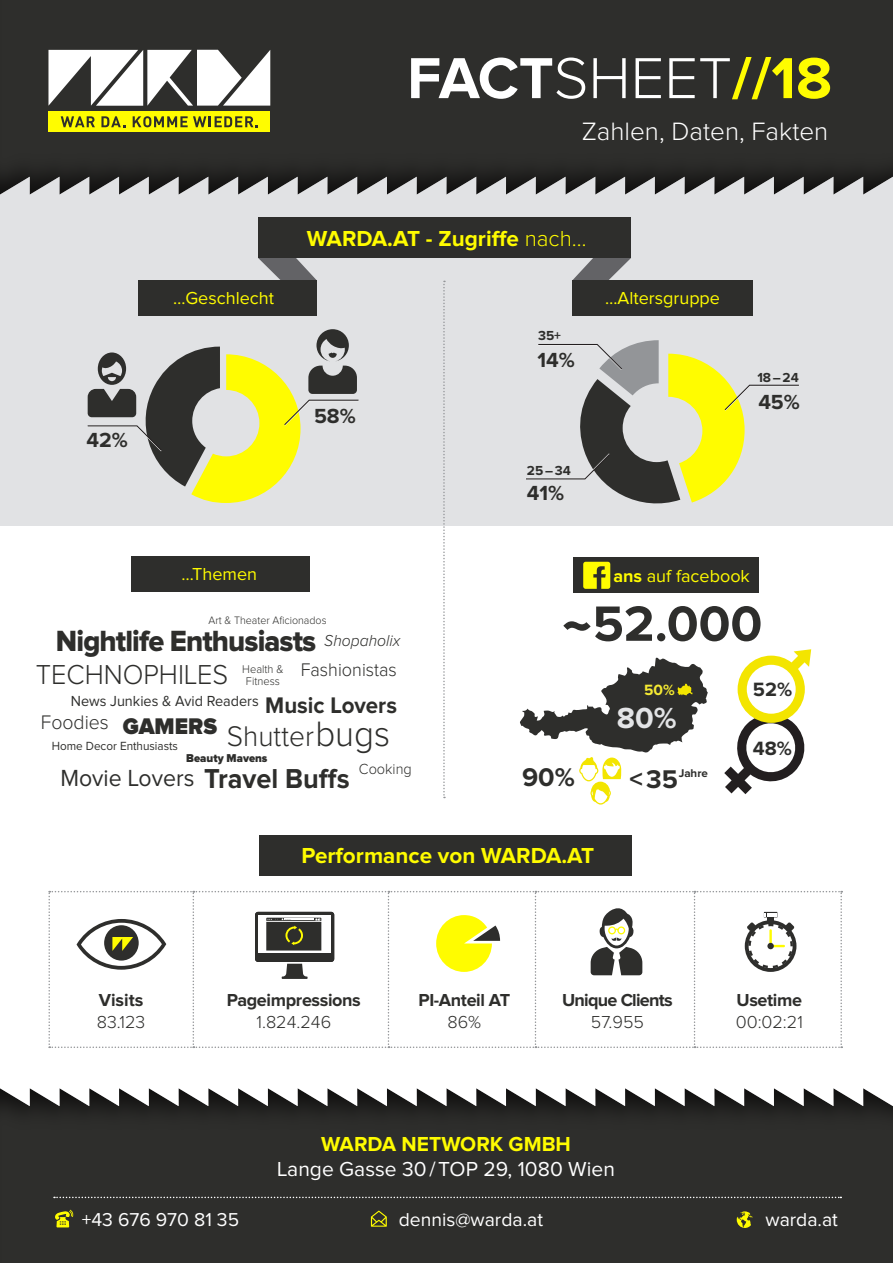
<style>
.page{position:relative;width:893px;height:1263px;background:#fff}
.page>*{position:absolute;margin:0;border:0;box-sizing:border-box;transform-origin:0 0}
.t1{font:300 59.85px "Proxima Nova";color:#fff}
.t2{font:700 51.3px "Proxima Nova";color:#2e2e2c}
.t3{font:300 36.6px "Proxima Nova";color:#2e2e2c;scale:.96 1}
.t4{font:30.3px "Proxima Nova Extrabld";letter-spacing:-.03em;color:#2e2e2c;scale:.96 1}
.t5{font:700 30.15px "Proxima Nova";color:#e3e4e6}
.t6{font:300 29.4px "Proxima Nova";color:#2e2e2c;scale:.96 1}
.t7{font:300 28.35px "Proxima Nova";color:#2e2e2c;scale:.96 1}
.t8{font:700 28.35px "Proxima Nova";color:#2e2e2c;scale:.96 1}
.t9{font:700 26.55px "Proxima Nova";color:#2e2e2c}
.t10{font:300 26.1px "Proxima Nova";color:#fff}
.t11{font:24.15px "Proxima Nova";color:#2e2e2c;scale:.96 1}
.t12{font:700 23.4px "Proxima Nova";color:#2e2e2c;scale:.96 1}
.t13{font:900 23.4px "Proxima Nova";color:#2e2e2c;scale:.96 1}
.t14{font:700 22.5px "Proxima Nova";color:#fffc00}
.t15{font:700 21.15px "Proxima Nova";color:#2e2e2c}
.t16{font:21px "Proxima Nova";color:#fff}
.t17{font:700 21px "Proxima Nova";color:#fffc00}
.t18{font:300 20.4px "Proxima Nova";color:#2e2e2c;scale:.96 1}
.t19{font:700 19.95px "Proxima Nova";color:#2e2e2c}
.t20{font:19.35px "Proxima Nova";color:#fff}
.t21{font:300 18.9px "Proxima Nova";color:#2e2e2c;scale:.96 1}
.t22{font:18px "Proxima Nova";color:#fffc00}
.t23{font:700 18px "Proxima Nova";letter-spacing:-.02em;color:#2e2e2c}
.t24{font:300 18px "Proxima Nova";color:#2e2e2c}
.t25{font:700 18px "Proxima Nova";letter-spacing:-.04em;color:#2e2e2c}
.t26{font:italic 300 16.5px "Proxima Nova";color:#2e2e2c;scale:.96 1}
.t27{font:700 15.45px "Proxima Nova";color:#f5ea33}
.t28{font:15.15px "Proxima Nova";color:#2e2e2c;scale:.96 1}
.t29{font:300 15.15px "Proxima Nova";color:#2e2e2c;scale:.96 1}
.t30{font:700 13.5px "Proxima Nova";color:#2e2e2c}
.t31{font:12.3px "Proxima Nova";color:#2e2e2c;scale:.96 1}
.t32{font:900 11.85px "Proxima Nova";color:#2e2e2c;scale:.96 1}
.t33{font:300 11.7px "Proxima Nova";color:#2e2e2c;scale:.96 1}
.t34{font:700 11.55px "Proxima Nova";color:#2e2e2c}
.t35{font:300 11.25px "Proxima Nova";color:#2e2e2c;scale:.96 1}
.s1{font-weight:700}
.s2{font-weight:700;color:#fffc00}
.s3{font-weight:300}
.s4{font-family:"DIN Pro"}
</style>
<div class="page">
<div style="left:0;top:0;width:893px;height:526px;background:#e1e2e4"></div>
<div style="left:0;top:0;width:893px;height:195px;background:#231f20;opacity:.75"></div>
<div style="left:0;top:1087px;width:893px;height:176px;background:#231f20;opacity:.75"></div>
<div style="left:48px;top:111px;width:222px;height:21px;background:#fffc00"></div>
<svg style="left:61px;top:116px;width:34px;height:11px"></svg>
<svg style="left:101px;top:116px;width:24px;height:11px"></svg>
<svg style="left:133px;top:116px;width:125px;height:11px"></svg>
<svg style="left:48px;top:50px;width:222px;height:56px;background:#babab9"></svg>
<svg style="left:258px;top:258px;width:59px;height:22px"></svg>
<svg style="left:573px;top:258px;width:58px;height:22px"></svg>
<div style="left:138px;top:280px;width:179px;height:36px;background:#2e2e2c"></div>
<div style="left:258px;top:217px;width:373px;height:41px;background:#2e2e2c"></div>
<svg style="left:87px;top:329px;width:272px;height:174px"></svg>
<div style="left:572px;top:280px;width:181px;height:36px;background:#2e2e2c"></div>
<svg style="left:526px;top:340px;width:273px;height:164px"></svg>
<div style="left:131px;top:556px;width:178px;height:36px;background:#2e2e2c"></div>
<svg style="left:48px;top:891px;width:794px;height:157px"></svg>
<div style="left:259px;top:835px;width:373px;height:40px;background:#2e2e2c"></div>
<svg style="left:54px;top:1197px;width:787px;height:1px"></svg>
<svg style="left:443px;top:281px;width:2px;height:517px"></svg>
<svg style="left:371px;top:1210px;width:16px;height:17px"></svg>
<svg style="left:54px;top:1210px;width:20px;height:17px"></svg>
<svg style="left:737px;top:1211px;width:16px;height:17px"></svg>
<div style="left:573px;top:557px;width:186px;height:36px;background:#2e2e2c"></div>
<svg style="left:583px;top:562px;width:27px;height:27px"></svg>
<svg style="left:724px;top:649px;width:87px;height:145px"></svg>
<svg style="left:520px;top:658px;width:188px;height:146px"></svg>
<p class="t1" style="left:407px;top:51px;width:427px"><span class="s1">FACT</span>SHEET<span class="s2">//18</span></p>
<p class="t10" style="left:582px;top:120px;width:248px">Zahlen, Daten, Fakten</p>
<p class="t14" style="left:307px;top:228px;width:281px">WARDA.AT - Zugriffe <span class="s3">nach…</span></p>
<p class="t22" style="left:173px;top:290px;width:102px">…Geschlecht</p>
<p class="t22" style="left:605px;top:290px;width:117px">…Altersgruppe</p>
<p class="t30" style="left:538px;top:329px;width:25px">35+</p>
<p class="t15" style="left:87px;top:430px;width:43px">42%</p>
<p class="t22" style="left:181px;top:566px;width:77px">…Themen</p>
<p class="t15" style="left:314px;top:406px;width:43px">58%</p>
<p class="t35" style="left:208px;top:615px;width:125px">Art &amp; Theater Aficionados</p>
<p class="t4" style="left:56px;top:627px;width:273px">Nightlife Enthusiasts</p>
<p class="t26" style="left:324px;top:632px;width:81px">Shopaholix</p>
<p class="t7" style="left:36px;top:661px;width:202px">TECHNOPHILES</p>
<p class="t33" style="left:242px;top:664px;width:45px">Health &amp;</p>
<p class="t33" style="left:246px;top:676px;width:37px">Fitness</p>
<p class="t21" style="left:301px;top:661px;width:102px">Fashionistas</p>
<p class="t28" style="left:71px;top:694px;width:197px">News Junkies &amp; Avid Readers</p>
<p class="t12" style="left:265px;top:694px;width:139px">Music Lovers</p>
<p class="t18" style="left:41px;top:713px;width:72px">Foodies</p>
<p class="t13" style="left:123px;top:715px;width:100px">GAMERS</p>
<p class="t11" style="left:60px;top:766px;width:141px">Movie Lovers</p>
<p class="t6" style="left:227px;top:723px;width:92px">Shutter</p>
<p class="t3" style="left:315px;top:717px;width:79px">bugs</p>
<p class="t31" style="left:52px;top:741px;width:133px">Home Decor Enthusiasts</p>
<p class="t32" style="left:186px;top:753px;width:86px">Beauty Mavens</p>
<p class="t29" style="left:359px;top:762px;width:56px">Cooking</p>
<p class="t8" style="left:204px;top:766px;width:153px">Travel Buffs</p>
<p class="t15" style="left:537px;top:350px;width:39px">14%</p>
<p class="t30" style="left:527px;top:464px;width:45px">25–34</p>
<p class="t15" style="left:527px;top:484px;width:39px">41%</p>
<p class="t30" style="left:757px;top:371px;width:43px">18–24</p>
<p class="t15" style="left:758px;top:392px;width:43px">45%</p>
<p class="t22" style="left:613px;top:568px;width:138px"><span class="s1">ans</span> auf facebook</p>
<p class="t2" style="left:561px;top:600px;width:202px"><span class="s4">~</span>52.000</p>
<p class="t27" style="left:644px;top:683px;width:32px">50%</p>
<p class="t5" style="left:617px;top:704px;width:61px">80%</p>
<p class="t9" style="left:522px;top:765px;width:54px">90%</p>
<p class="t9" style="left:630px;top:766px;width:50px">&lt;35</p>
<p class="t34" style="left:679px;top:768px;width:31px">Jahre</p>
<p class="t19" style="left:753px;top:680px;width:41px">52%</p>
<p class="t19" style="left:753px;top:739px;width:41px">48%</p>
<p class="t23" style="left:99px;top:992px;width:46px">Visits</p>
<p class="t24" style="left:97px;top:1014px;width:50px">83.123</p>
<p class="t14" style="left:301px;top:846px;width:294px">Performance von WARDA.AT</p>
<p class="t23" style="left:227px;top:992px;width:136px">Pageimpressions</p>
<p class="t24" style="left:257px;top:1014px;width:76px">1.824.246</p>
<p class="t23" style="left:418px;top:992px;width:93px">PI-Anteil AT</p>
<p class="t24" style="left:447px;top:1014px;width:35px">86%</p>
<p class="t25" style="left:562px;top:992px;width:112px">Unique Clients</p>
<p class="t24" style="left:591px;top:1014px;width:55px">57.955</p>
<p class="t17" style="left:321px;top:1134px;width:251px">WARDA NETWORK GMBH</p>
<p class="t16" style="left:277px;top:1159px;width:339px">Lange Gasse 30/TOP 29, 1080 Wien</p>
<p class="t23" style="left:737px;top:992px;width:67px">Usetime</p>
<p class="t24" style="left:736px;top:1014px;width:69px">00:02:21</p>
<p class="t20" style="left:82px;top:1211px;width:159px">+43 676 970 81 35</p>
<p class="t20" style="left:399px;top:1210px;width:146px">dennis@warda.at</p>
<p class="t20" style="left:765px;top:1210px;width:74px">warda.at</p>
</div>
